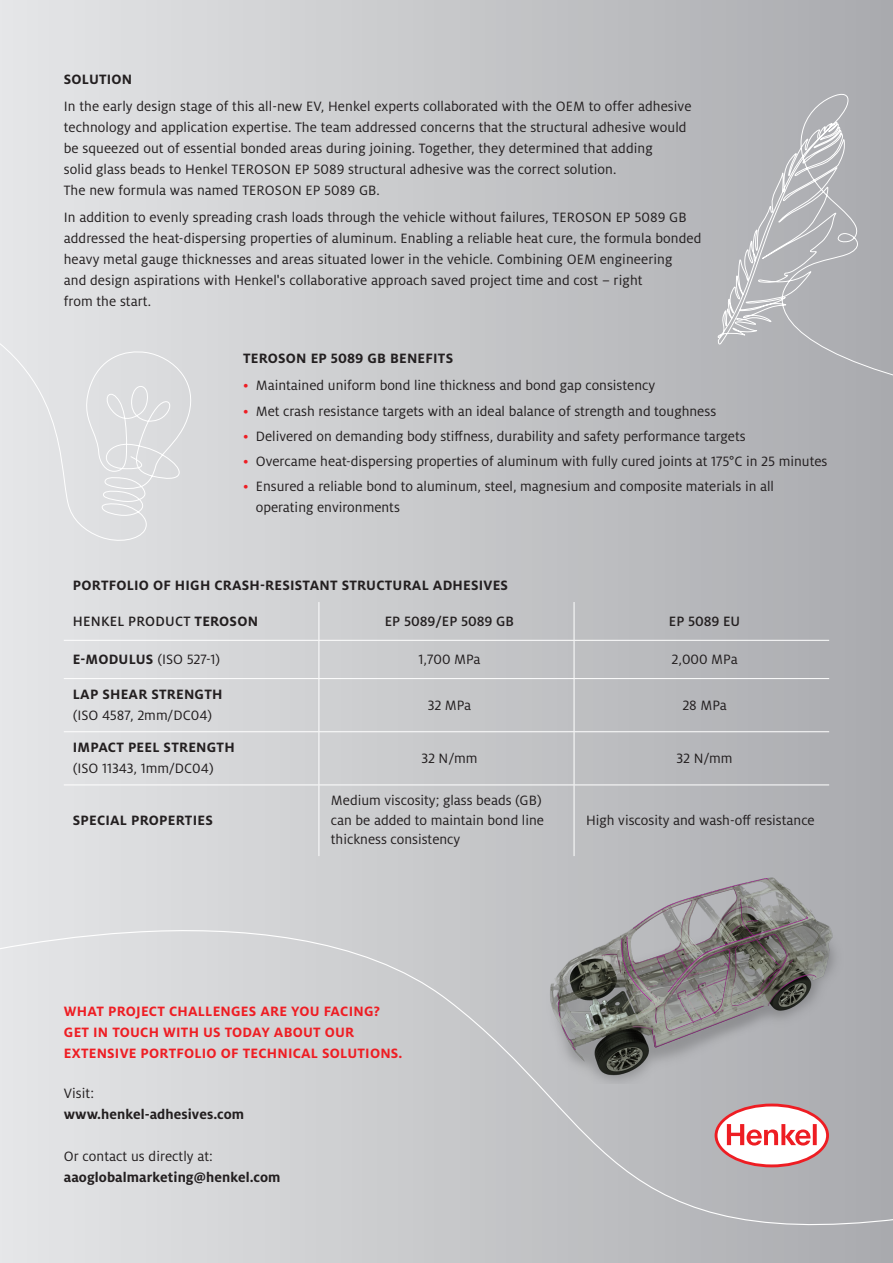
<style>
.page{position:relative;width:893px;height:1263px;background:#fff}
.page>*{position:absolute;margin:0;border:0;box-sizing:border-box;transform-origin:0 0}
.Body_copy_2_10pt_Reg{font:15px/21px "Henkel Milo";letter-spacing:.005em;color:#231f20}
.Chart_Body{font:15px/19.5px "Henkel Milo";color:#231f20}
.Chart_Headings{font:700 15px/21px "Henkel Milo";letter-spacing:.015em;color:#ee1d23}
.Chart_Headings-2{font:700 15px "Henkel Milo";letter-spacing:.015em;color:#231f20}
.Chart_Headings-3{font:15px/21px "Henkel Milo";color:#231f20}
.Body_copy_2_10pt_Reg-2{font:700 15px "Henkel Milo";letter-spacing:.005em;color:#231f20}
.Chart_Body-2{font:500 15px "Henkel Milo";color:#231f20}
.Chart_Headings-4{font:500 15px "Henkel Milo";letter-spacing:.015em;color:#231f20}
.s1{color:#ee1d23}
.s2{font-weight:700}
</style>
<div class="page">
<div style="left:0;top:0;width:893px;height:1263px;background:linear-gradient(to right,#e5e6e8,#a9aaae)"></div>
<svg style="left:0;top:872px;width:893px;height:391px;background:#cdced0"></svg>
<hr style="left:319px;top:602px;width:1px;height:38px;background:#fff">
<hr style="left:64px;top:640px;width:255px;height:1px;background:#fff">
<hr style="left:319px;top:640px;width:255px;height:1px;background:#fff">
<hr style="left:319px;top:641px;width:1px;height:37px;background:#fff">
<hr style="left:574px;top:640px;width:255px;height:1px;background:#fff">
<hr style="left:64px;top:678px;width:255px;height:1px;background:#fff">
<hr style="left:319px;top:678px;width:255px;height:1px;background:#fff">
<hr style="left:319px;top:679px;width:1px;height:52px;background:#fff">
<hr style="left:574px;top:678px;width:255px;height:1px;background:#fff">
<hr style="left:64px;top:731px;width:255px;height:1px;background:#fff">
<hr style="left:319px;top:731px;width:255px;height:1px;background:#fff">
<hr style="left:319px;top:732px;width:1px;height:52px;background:#fff">
<hr style="left:574px;top:731px;width:255px;height:1px;background:#fff">
<hr style="left:64px;top:784px;width:255px;height:1px;background:#fff">
<hr style="left:319px;top:784px;width:255px;height:1px;background:#fff">
<hr style="left:319px;top:785px;width:1px;height:71px;background:#fff">
<hr style="left:574px;top:784px;width:255px;height:1px;background:#fff">
<hr style="left:574px;top:602px;width:1px;height:38px;background:#fff">
<hr style="left:574px;top:641px;width:1px;height:37px;background:#fff">
<hr style="left:574px;top:679px;width:1px;height:52px;background:#fff">
<hr style="left:574px;top:732px;width:1px;height:52px;background:#fff">
<hr style="left:574px;top:785px;width:1px;height:71px;background:#fff">
<svg style="left:717px;top:92px;width:176px;height:303px;background:#b3b4b8"></svg>
<div style="left:0;top:295px;width:194px;height:250px;background:#dfe0e2"></div>
<img style="left:510px;top:871px;width:379px;height:212px">
<svg style="left:715px;top:1103px;width:114px;height:64px"></svg>
<p class="Chart_Headings-2" style="left:64px;top:71px;width:70px">SOLUTION</p>
<p class="Body_copy_2_10pt_Reg" style="left:64px;top:96px;width:629px">In the early design stage of this all-new EV, Henkel experts collaborated with the OEM to offer adhesive technology and application expertise. The team addressed concerns that the structural adhesive would be squeezed out of essential bonded areas during joining. Together, they determined that adding<br>solid glass beads to Henkel TEROSON EP 5089 structural adhesive was the correct solution.<br>The new formula was named TEROSON EP 5089 GB.</p>
<p class="Body_copy_2_10pt_Reg" style="left:64px;top:207px;width:639px">In addition to evenly spreading crash loads through the vehicle without failures, TEROSON EP 5089 GB addressed the heat-dispersing properties of aluminum. Enabling a reliable heat cure, the formula bonded heavy metal gauge thicknesses and areas situated lower in the vehicle. Combining OEM engineering<br>and design aspirations with Henkel's collaborative approach saved project time and cost – right<br>from the start.</p>
<p class="Chart_Headings-2" style="left:243px;top:350px;width:212px">TEROSON EP 5089 GB BENEFITS</p>
<p class="Body_copy_2_10pt_Reg" style="left:243px;top:375px;width:414px"><span class="s1">•</span> Maintained uniform bond line thickness and bond gap consistency</p>
<p class="Body_copy_2_10pt_Reg" style="left:243px;top:400px;width:475px"><span class="s1">•</span> Met crash resistance targets with an ideal balance of strength and toughness</p>
<p class="Body_copy_2_10pt_Reg" style="left:243px;top:426px;width:504px"><span class="s1">•</span> Delivered on demanding body stiffness, durability and safety performance targets</p>
<p class="Body_copy_2_10pt_Reg" style="left:243px;top:451px;width:586px"><span class="s1">•</span> Overcame heat-dispersing properties of aluminum with fully cured joints at 175°C in 25 minutes</p>
<p class="Body_copy_2_10pt_Reg" style="left:256px;top:476px;width:520px;text-indent:-13px"><span class="s1">•</span> Ensured a reliable bond to aluminum, steel, magnesium and composite materials in all operating environments</p>
<p class="Chart_Headings-2" style="left:73px;top:577px;width:437px">PORTFOLIO OF HIGH CRASH-RESISTANT STRUCTURAL ADHESIVES</p>
<p class="Chart_Headings-4" style="left:73px;top:612px;width:187px">HENKEL PRODUCT <span class="s2">TEROSON</span></p>
<p class="Chart_Body-2" style="left:385px;top:612px;width:131px">EP 5089/EP 5089 GB</p>
<p class="Chart_Body-2" style="left:669px;top:612px;width:73px">EP 5089 EU</p>
<p class="Chart_Headings-3" style="left:73px;top:649px;width:149px"><span class="s2">E-MODULUS</span> (ISO 527-1)</p>
<p class="Chart_Body" style="left:418px;top:649px;width:64px">1,700 MPa</p>
<p class="Chart_Body" style="left:672px;top:649px;width:68px">2,000 MPa</p>
<p class="Chart_Headings-3" style="left:73px;top:684px;width:151px"><span class="s2">LAP SHEAR STRENGTH </span>(ISO 4587, 2mm/DC04)</p>
<p class="Chart_Body" style="left:428px;top:695px;width:45px">32 MPa</p>
<p class="Chart_Body" style="left:682px;top:695px;width:46px">28 MPa</p>
<p class="Chart_Headings-3" style="left:73px;top:737px;width:163px"><span class="s2">IMPACT PEEL STRENGTH </span>(ISO 11343, 1mm/DC04)</p>
<p class="Chart_Body" style="left:421px;top:748px;width:57px">32 N/mm</p>
<p class="Chart_Body" style="left:677px;top:748px;width:57px">32 N/mm</p>
<p class="Chart_Headings-2" style="left:73px;top:812px;width:141px">SPECIAL PROPERTIES</p>
<p class="Chart_Body" style="left:331px;top:791px;width:215px">Medium viscosity; glass beads (GB) can be added to maintain bond line thickness consistency</p>
<p class="Chart_Body" style="left:586px;top:810px;width:230px">High viscosity and wash-off resistance</p>
<p class="Chart_Headings" style="left:64px;top:1001px;width:340px">WHAT PROJECT CHALLENGES ARE YOU FACING?<br>GET IN TOUCH WITH US TODAY ABOUT OUR<br>EXTENSIVE PORTFOLIO OF TECHNICAL SOLUTIONS.</p>
<p class="Body_copy_2_10pt_Reg" style="left:64px;top:1083px;width:32px">Visit:</p>
<p class="Body_copy_2_10pt_Reg-2" style="left:64px;top:1106px;width:182px">www.henkel-adhesives.com</p>
<p class="Body_copy_2_10pt_Reg" style="left:64px;top:1146px;width:151px">Or contact us directly at:</p>
<p class="Body_copy_2_10pt_Reg-2" style="left:64px;top:1169px;width:218px">aaoglobalmarketing@henkel.com</p>
</div>
